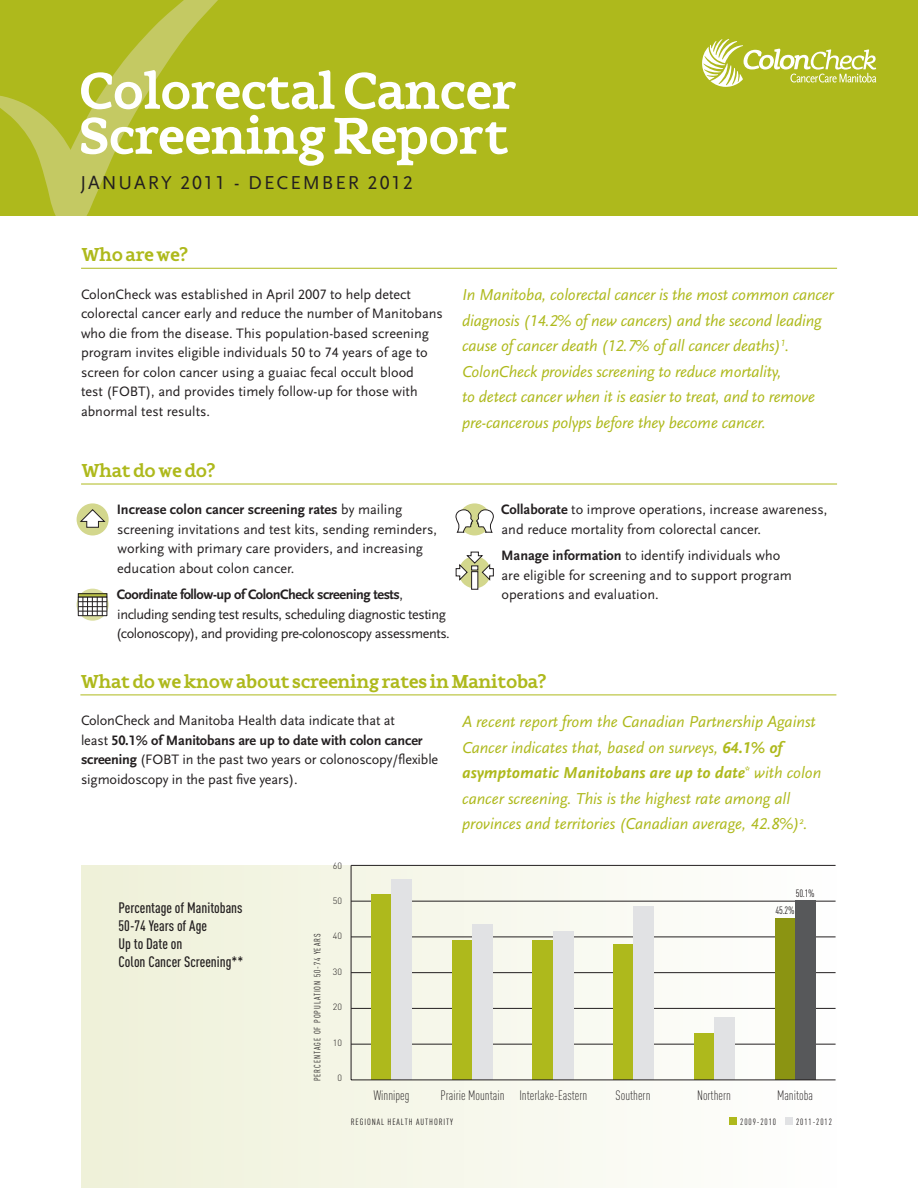
<style>
.page{position:relative;width:918px;height:1188px;background:#fff}
.page>*{position:absolute;margin:0;border:0;box-sizing:border-box;transform-origin:0 0}
.Sub-head__Rockwell{font:700 54px/45px "Flembo Text";letter-spacing:-.05em;color:#fff}
.Bold__DIN__8_5{font:700 19.5px "Flembo Text";letter-spacing:-.05em;color:#aeb91c}
.t1{font:19.5px "Scala Sans Caps";letter-spacing:.1em;color:#231f20}
.Bold__DIN__8_5-2{font:italic 16.5px/25.5px "Scala Sans";letter-spacing:-.01em;color:#aeb91c}
.t2{font:500 15px/18px "DIN Cond";color:#231f20}
.Bold__DIN__8_5-3{font:14.25px/19.5px "Scala Sans";color:#231f20}
.Bold__DIN__8_5-4{font:14.25px/19.5px "Scala Sans";letter-spacing:-.03em;color:#231f20}
.t3{font:300 13.5px "DIN Cond";color:#231f20}
.t4{font:10.5px "DIN Cond";color:#231f20}
.t5{font:9px "DIN Cond";letter-spacing:.1em;color:#231f20}
.t6{font:300 9px "DIN";color:#231f20}
.s1{font-family:"Scala Sans Caps"}
.s2{font-weight:700}
.s3{font-family:"Scala Sans Figures";font-weight:700}
</style>
<div class="page">
<div style="left:81px;top:865px;width:755px;height:323px;background:linear-gradient(to right,#eff1d9,#fcfcfb)"></div>
<div style="left:0;top:0;width:918px;height:216px;background:#aeb91c"></div>
<svg style="left:0;top:0;width:218px;height:216px"></svg>
<svg style="left:702px;top:39px;width:174px;height:48px"></svg>
<hr style="left:81px;top:268px;width:756px;height:1px;background:#aeb91c">
<hr style="left:80px;top:695px;width:756px;height:1px;background:#aeb91c">
<div style="left:729px;top:1117px;width:8px;height:8px;background:#aeb91c"></div>
<div style="left:785px;top:1117px;width:8px;height:8px;background:#e1e2e4"></div>
<hr style="left:351px;top:1044px;width:485px;height:1px;background:#231f20">
<hr style="left:351px;top:1008px;width:485px;height:1px;background:#231f20">
<hr style="left:351px;top:972px;width:485px;height:1px;background:#231f20">
<hr style="left:351px;top:937px;width:485px;height:1px;background:#231f20">
<hr style="left:351px;top:901px;width:485px;height:1px;background:#231f20">
<hr style="left:351px;top:865px;width:485px;height:1px;background:#231f20">
<div style="left:371px;top:894px;width:20px;height:186px;background:#aeb91c"></div>
<div style="left:452px;top:940px;width:20px;height:140px;background:#aeb91c"></div>
<div style="left:533px;top:940px;width:20px;height:140px;background:#aeb91c"></div>
<div style="left:614px;top:945px;width:20px;height:135px;background:#aeb91c"></div>
<div style="left:694px;top:1034px;width:20px;height:46px;background:#aeb91c"></div>
<div style="left:775px;top:918px;width:20px;height:162px;background:#8b9412"></div>
<div style="left:391px;top:880px;width:21px;height:200px;background:#e1e2e4"></div>
<div style="left:472px;top:924px;width:20px;height:156px;background:#e1e2e4"></div>
<div style="left:553px;top:932px;width:20px;height:148px;background:#e1e2e4"></div>
<div style="left:634px;top:906px;width:20px;height:174px;background:#e1e2e4"></div>
<div style="left:714px;top:1017px;width:21px;height:63px;background:#e1e2e4"></div>
<div style="left:795px;top:901px;width:20px;height:179px;background:#57585a"></div>
<hr style="left:351px;top:865px;width:1px;height:215px;background:#231f20">
<hr style="left:351px;top:1080px;width:485px;height:1px;background:#231f20">
<hr style="left:81px;top:484px;width:756px;height:1px;background:#aeb91c">
<div style="left:77px;top:503px;width:32px;height:32px;background:#d3d78d;border-radius:50%"></div>
<svg style="left:80px;top:509px;width:25px;height:19px"></svg>
<svg style="left:77px;top:589px;width:32px;height:32px"></svg>
<div style="left:78px;top:597px;width:29px;height:19px;border:1px solid #231f20"></div>
<svg style="left:78px;top:597px;width:29px;height:18px"></svg>
<div style="left:78px;top:593px;width:29px;height:4px;border:1px solid #231f20"></div>
<svg style="left:456px;top:552px;width:38px;height:38px"></svg>
<svg style="left:459px;top:503px;width:32px;height:32px"></svg>
<svg style="left:455px;top:510px;width:39px;height:23px"></svg>
<p class="Sub-head__Rockwell" style="left:78px;top:68px;width:440px">Colorectal Cancer<br>Screening Report</p>
<p class="t1" style="left:80px;top:172px;width:334px">JANUARY 2011 - DECEMBER 2012</p>
<p class="Bold__DIN__8_5" style="left:81px;top:243px;width:109px">Who are we?</p>
<p class="Bold__DIN__8_5-3" style="left:81px;top:285px;width:363px">ColonCheck was established in April <span class="s1">2007</span> to help detect colorectal cancer early and reduce the number of Manitobans who die from the disease. This population-based screening program invites eligible individuals <span class="s1">50</span> to <span class="s1">74</span> years of age to screen for colon cancer using a guaiac fecal occult blood<br>test (FOBT), and provides timely follow-up for those with abnormal test results.</p>
<p class="Bold__DIN__8_5-2" style="left:462px;top:283px;width:373px">In Manitoba, colorectal cancer is the most common cancer diagnosis (<span class="s1">14</span>.<span class="s1">2</span>% of new cancers) and the second leading cause of cancer death (<span class="s1">12</span>.<span class="s1">7</span>% of all cancer deaths)<sup>1</sup>.<br>ColonCheck provides screening to reduce mortality,<br>to detect cancer when it is easier to treat, and to remove pre-cancerous polyps before they become cancer.</p>
<p class="Bold__DIN__8_5" style="left:81px;top:459px;width:136px">What do we do?</p>
<p class="Bold__DIN__8_5-3" style="left:117px;top:500px;width:322px"><span class="s2">Increase colon cancer screening rates</span> by mailing screening invitations and test kits, sending reminders, working with primary care providers, and increasing education about colon cancer.</p>
<p class="Bold__DIN__8_5-4" style="left:116px;top:585px;width:335px"><span class="s2">Coordinate follow-up of ColonCheck screening tests</span>, including sending test results, scheduling diagnostic testing (colonoscopy), and providing pre-colonoscopy assessments.</p>
<p class="Bold__DIN__8_5-3" style="left:501px;top:500px;width:328px"><span class="s2">Collaborate</span> to improve operations, increase awareness, and reduce mortality from colorectal cancer.</p>
<p class="Bold__DIN__8_5-3" style="left:501px;top:546px;width:292px"><span class="s2">Manage information</span> to identify individuals who are eligible for screening and to support program operations and evaluation.</p>
<p class="Bold__DIN__8_5" style="left:80px;top:670px;width:468px">What do we know about screening rates in Manitoba?</p>
<p class="Bold__DIN__8_5-3" style="left:81px;top:711px;width:359px">ColonCheck and Manitoba Health data indicate that at<br>least <span class="s3">50</span><span class="s2">.</span><span class="s3">1</span><span class="s2">% of Manitobans are up to date with colon cancer screening</span> (FOBT in the past two years or colonoscopy/flexible sigmoidoscopy in the past five years).</p>
<p class="Bold__DIN__8_5-2" style="left:462px;top:709px;width:361px">A recent report from the Canadian Partnership Against Cancer indicates that, based on surveys, <span class="s3">64.1%</span> <span class="s2">of asymptomatic Manitobans are up to date</span><sup>*</sup> with colon cancer screening. This is the highest rate among all provinces and territories (Canadian average, <span class="s1">42.8</span>%)<sup>2</sup>.</p>
<p class="t2" style="left:119px;top:898px;width:126px">Percentage of Manitobans<br>50-74 Years of Age<br>Up to Date on<br>Colon Cancer Screening**</p>
<p class="t5" style="left:312px;top:1081px;width:149px;rotate:-90deg">PERCENTAGE OF POPULATION 50-74 YEARS</p>
<p class="t6" style="left:333px;top:860px;width:11px">60</p>
<p class="t6" style="left:333px;top:895px;width:11px">50</p>
<p class="t6" style="left:333px;top:931px;width:11px">40</p>
<p class="t6" style="left:333px;top:966px;width:11px">30</p>
<p class="t6" style="left:333px;top:1001px;width:11px">20</p>
<p class="t6" style="left:333px;top:1037px;width:11px">10</p>
<p class="t6" style="left:338px;top:1072px;width:6px">0</p>
<p class="t4" style="left:796px;top:887px;width:20px">50.1%</p>
<p class="t4" style="left:776px;top:905px;width:20px">45.2%</p>
<p class="t3" style="left:374px;top:1088px;width:37px">Winnipeg</p>
<p class="t3" style="left:441px;top:1088px;width:148px">Prairie Mountain Interlake-Eastern</p>
<p class="t3" style="left:616px;top:1088px;width:36px">Southern</p>
<p class="t3" style="left:697px;top:1088px;width:35px">Northern</p>
<p class="t3" style="left:777px;top:1088px;width:37px">Manitoba</p>
<p class="t5" style="left:351px;top:1116px;width:104px">REGIONAL HEALTH AUTHORITY</p>
<p class="t5" style="left:740px;top:1116px;width:37px">2009-2010</p>
<p class="t5" style="left:796px;top:1116px;width:37px">2011-2012</p>
</div>
